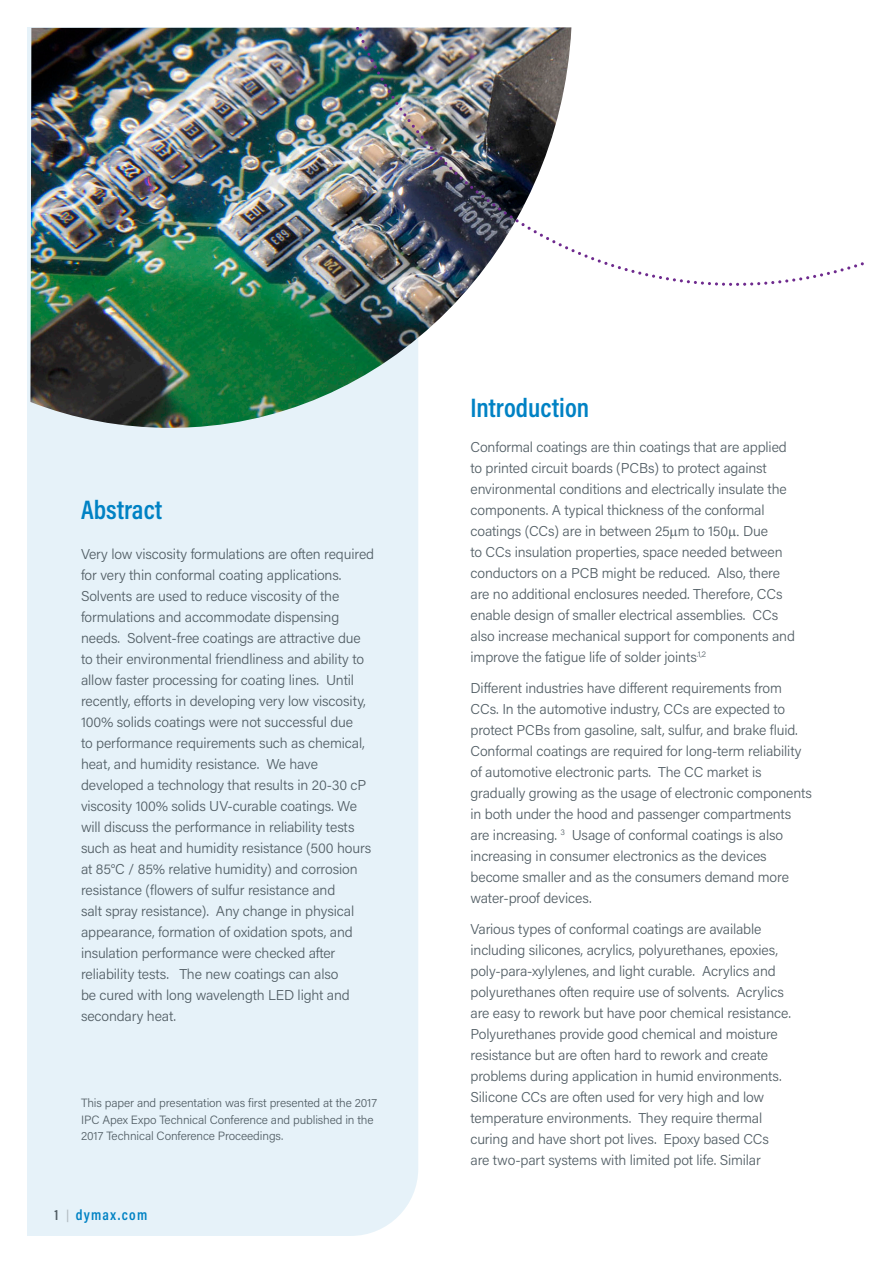
<style>
.page{position:relative;width:893px;height:1263px;background:#fff}
.page>*{position:absolute;margin:0;border:0;box-sizing:border-box;transform-origin:0 0}
.Main_Subhead{font:27px "Acumin Variable Concept";color:#0082c4}
.Main_Subhead-2{font:15px "Acumin Variable Concept";letter-spacing:.085em;color:#0082c4}
.text{font:300 14.25px/21px "Acumin Pro";letter-spacing:-.01em;color:#525e65}
.text-2{font:300 12px/16.5px "Acumin Pro";letter-spacing:-.01em;color:#525e65}
.s1{color:#525e65}
.s2{font-size:12px;color:#b1bac0}
</style>
<div class="page">
<div style="left:27px;top:27px;width:391px;height:1209px;background:#e6f2f9"></div>
<img style="left:30px;top:27px;width:440px;height:401px">
<img style="left:356px;top:27px;width:508px;height:259px">
<p class="Main_Subhead" style="left:81px;top:491px;width:83px">Abstract</p>
<p class="text" style="left:81px;top:543px;width:295px">Very low viscosity formulations are often required for very thin conformal coating applications.<br>Solvents are used to reduce viscosity of the formulations and accommodate dispensing needs. Solvent-free coatings are attractive due to their environmental friendliness and ability to allow faster processing for coating lines. Until recently, efforts in developing very low viscosity, 100% solids coatings were not successful due<br>to performance requirements such as chemical, heat, and humidity resistance. We have developed a technology that results in 20-30 cP viscosity 100% solids UV-curable coatings. We will discuss the performance in reliability tests such as heat and humidity resistance (500 hours at 85°C / 85% relative humidity) and corrosion resistance (flowers of sulfur resistance and<br>salt spray resistance). Any change in physical appearance, formation of oxidation spots, and insulation performance were checked after reliability tests. The new coatings can also<br>be cured with long wavelength LED light and secondary heat.</p>
<p class="text-2" style="left:81px;top:1094px;width:298px">This paper and presentation was first presented at the 2017<br>IPC Apex Expo Technical Conference and published in the<br>2017 Technical Conference Proceedings.</p>
<p class="Main_Subhead-2" style="left:55px;top:1205px;width:94px"><span class="s1">1</span> <span class="s2">|</span> dymax.com</p>
<p class="Main_Subhead" style="left:470px;top:389px;width:120px">Introduction</p>
<p class="text" style="left:470px;top:436px;width:326px">Conformal coatings are thin coatings that are applied to printed circuit boards (PCBs) to protect against environmental conditions and electrically insulate the components. A typical thickness of the conformal coatings (CCs) are in between 25 m to 150 Due<br>to CCs insulation properties, space needed between conductors on a PCB might be reduced. Also, there are no additional enclosures needed. Therefore, CCs enable design of smaller electrical assemblies. CCs also increase mechanical support for components and improve the fatigue life of solder joints<sup>.1,2</sup></p>
<p class="text" style="left:470px;top:677px;width:343px">Different industries have different requirements from CCs. In the automotive industry, CCs are expected to protect PCBs from gasoline, salt, sulfur, and brake fluid.<br>Conformal coatings are required for long-term reliability of automotive electronic parts. The CC market is gradually growing as the usage of electronic components in both under the hood and passenger compartments are increasing. <sup>3</sup> Usage of conformal coatings is also increasing in consumer electronics as the devices become smaller and as the consumers demand more water-proof devices.</p>
<p class="text" style="left:470px;top:918px;width:322px">Various types of conformal coatings are available including silicones, acrylics, polyurethanes, epoxies, poly-para-xylylenes, and light curable. Acrylics and polyurethanes often require use of solvents. Acrylics are easy to rework but have poor chemical resistance.<br>Polyurethanes provide good chemical and moisture resistance but are often hard to rework and create problems during application in humid environments.<br>Silicone CCs are often used for very high and low temperature environments. They require thermal curing and have short pot lives. Epoxy based CCs are two-part systems with limited pot life. Similar</p>
</div>
